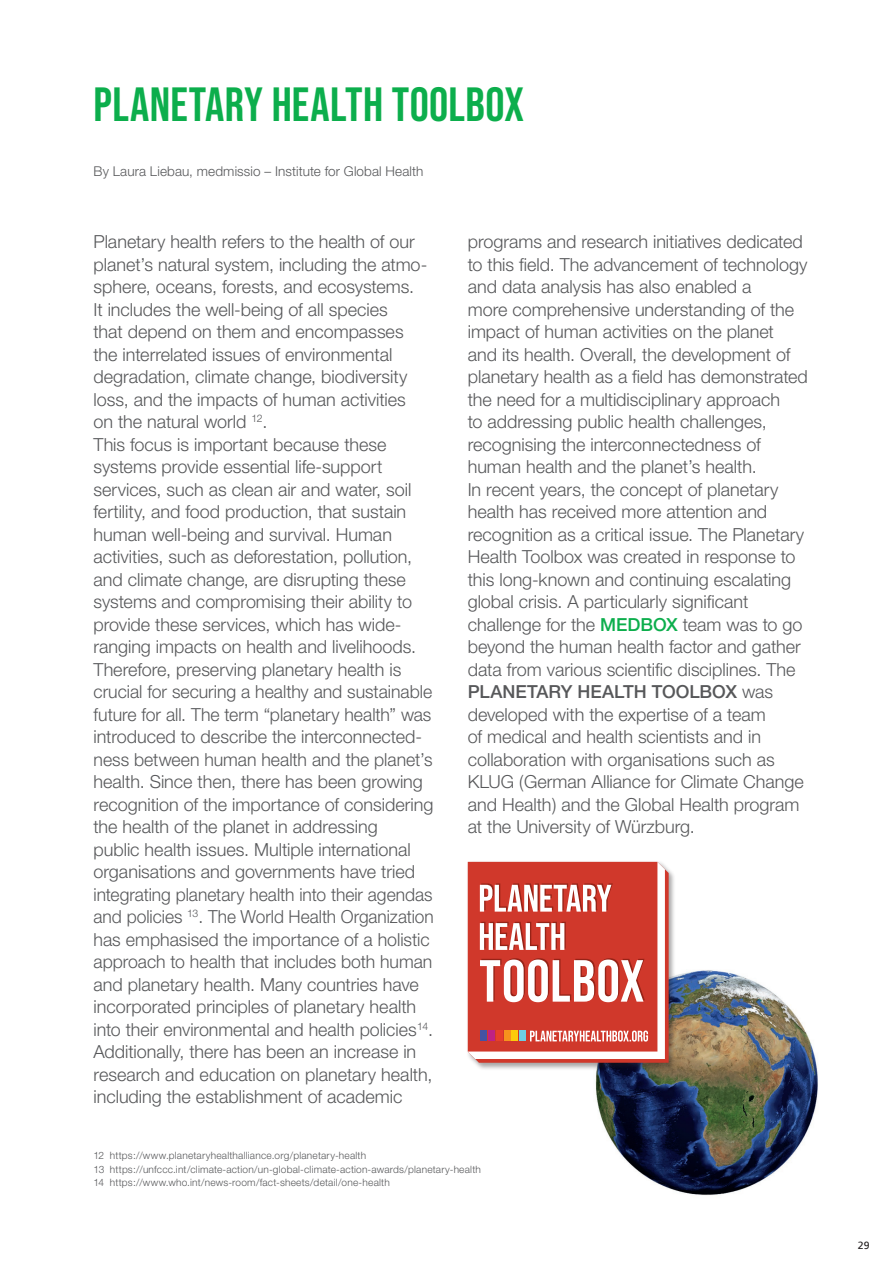
<style>
.page{position:relative;width:893px;height:1263px;background:#fff}
.page>*{position:absolute;margin:0;border:0;box-sizing:border-box;transform-origin:0 0}
.t1{font:48px "Bebas Neue";letter-spacing:.01em;color:#0cae4c}
.t2{font:300 18px/22.5px "Helvetica Neue";color:#57585a}
.t3{font:300 13.5px "Helvetica Neue";letter-spacing:.01em;color:#57585a}
.t4{font:10.5px "Frutiger";color:#231f20}
.t5{font:300 10.2px/13.5px "Helvetica Neue";letter-spacing:.02em;color:#57585a}
.s1{font-weight:500;color:#0cae4c}
.s2{font-weight:500}
</style>
<div class="page">
<img style="left:595px;top:970px;width:223px;height:226px">
<div style="left:466px;top:860px;width:210px;height:210px;background:#231f20;opacity:.4"></div>
<svg style="left:468px;top:862px;width:201px;height:201px"></svg>
<h1 class="t1" style="left:94px;top:77px;width:432px">PLANETARY HEALTH TOOLBOX</h1>
<p class="t3" style="left:94px;top:163px;width:331px">By Laura Liebau, medmissio – Institute for Global Health</p>
<p class="t2" style="left:94px;top:230px;width:342px">Planetary health refers to the health of our planet’s natural system, including the atmo&shy;sphere, oceans, forests, and ecosystems.<br>It includes the well-being of all species<br>that depend on them and encompasses<br>the interrelated issues of environmental degradation, climate change, biodiversity loss, and the impacts of human activities<br>on the natural world <sup>12</sup>.<br>This focus is important because these systems provide essential life-support services, such as clean air and water, soil fertility, and food production, that sustain human well-being and survival. Human activities, such as deforestation, pollution, and climate change, are disrupting these systems and compromising their ability to provide these services, which has wide&shy;ranging impacts on health and livelihoods.<br>Therefore, preserving planetary health is crucial for securing a healthy and sustainable future for all. The term “planetary health” was introduced to describe the interconnected&shy;ness between human health and the planet’s health. Since then, there has been growing recognition of the importance of considering the health of the planet in addressing<br>public health issues. Multiple international organisations and governments have tried integrating planetary health into their agendas and policies <sup>13</sup>. The World Health Organization has emphasised the importance of a holistic approach to health that includes both human and planetary health. Many countries have incorporated principles of planetary health into their environmental and health policies<sup>14</sup>.<br>Additionally, there has been an increase in research and education on planetary health, including the establishment of academic</p>
<p class="t2" style="left:468px;top:230px;width:342px">programs and research initiatives dedicated to this field. The advancement of technology and data analysis has also enabled a<br>more comprehensive understanding of the impact of human activities on the planet<br>and its health. Overall, the development of planetary health as a field has demonstrated the need for a multidisciplinary approach<br>to addressing public health challenges, recognising the interconnectedness of human health and the planet’s health.<br>In recent years, the concept of planetary health has received more attention and recognition as a critical issue. The Planetary Health Toolbox was created in response to this long-known and continuing escalating global crisis. A particularly significant challenge for the <span class="s1">MEDBOX</span> team was to go beyond the human health factor and gather data from various scientific disciplines. The <span class="s2">PLANETARY HEALTH TOOLBOX</span> was developed with the expertise of a team<br>of medical and health scientists and in collaboration with organisations such as KLUG (German Alliance for Climate Change and Health) and the Global Health program at the University of Würzburg.</p>
<p class="t5" style="left:94px;top:1149px;width:389px">12 https://www.planetaryhealthalliance.org/planetary-health<br>13 https://unfccc.int/climate-action/un-global-climate-action-awards/planetary-health<br>14 https://www.who.int/news-room/fact-sheets/detail/one-health</p>
<p class="t4" style="left:858px;top:1239px;width:13px">29</p>
</div>
